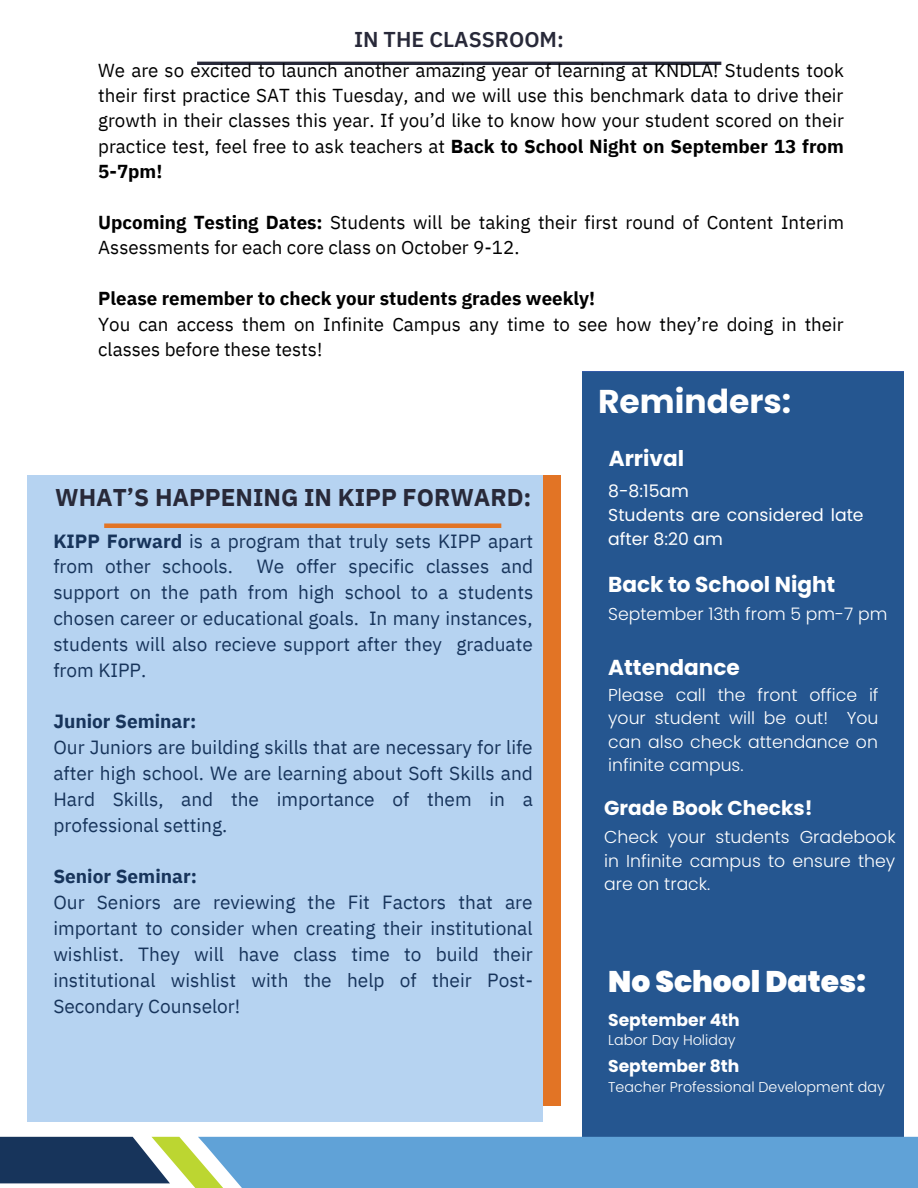
<style>
.page{position:relative;width:918px;height:1188px;background:#fff}
.page>*{position:absolute;margin:0;border:0;box-sizing:border-box;transform-origin:0 0}
.t1{font:700 33px "Poppins";color:#fff}
.t2{font:900 29.85px "Poppins";color:#fff}
.t3{font:700 24.15px "IBM Plex Sans Thai";color:#282939}
.t4{font:700 21.6px "Poppins";color:#fff}
.t5{font:600 21.45px "IBM Plex Sans Thai";color:#282939}
.t6{font:700 20.1px "Poppins";color:#fff}
.t7{font:19.05px/25.8px "IBM Plex Sans Thai";color:#17345b;text-align:justify}
.t8{font:700 19.05px "IBM Plex Sans Thai";color:#17345b}
.t9{font:18.75px/25.3px "IBM Plex Sans Thai";color:#000}
.t10{font:700 18.75px "IBM Plex Sans Thai";color:#000}
.t11{font:300 17.25px/23.7px "Poppins";color:#fff;text-align:justify}
.t12{font:17.25px/23.7px "Poppins";color:#fff}
.t13{font:700 17.1px "Poppins";color:#fff}
.t14{font:300 14.25px "Poppins";color:#fff}
.s1{font-weight:700}
</style>
<div class="page">
<div style="left:582px;top:373px;width:322px;height:802px;background:#255690"></div>
<div style="left:352px;top:476px;width:209px;height:630px;background:#e27425"></div>
<div style="left:27px;top:476px;width:516px;height:646px;background:#b6d3f1"></div>
<hr style="left:197px;top:62px;width:524px;height:3px;background:#282939">
<div style="left:104px;top:523px;width:397px;height:5px;background:#e27425"></div>
<svg style="left:0;top:1137px;width:918px;height:51px;background:#6198c1"></svg>
<p class="t5" style="left:354px;top:27px;width:211px">IN THE CLASSROOM:</p>
<p class="t9" style="left:98px;top:58px;width:747px;text-align:justify">We are so excited to launch another amazing year of learning at KNDLA! Students took their first practice SAT this Tuesday, and we will use this benchmark data to drive their growth in their classes this year. If you’d like to know how your student scored on their practice test, feel free to ask teachers at <span class="s1">Back to School Night on September 13 from 5-7pm!</span></p>
<p class="t9" style="left:98px;top:210px;width:747px"><span class="s1">Upcoming Testing Dates:</span> Students will be taking their first round of Content Interim<br>Assessments for each core class on October 9-12.</p>
<p class="t10" style="left:98px;top:288px;width:499px">Please remember to check your students grades weekly!</p>
<p class="t9" style="left:98px;top:311px;width:747px">You can access them on Infinite Campus any time to see how they’re doing in their classes before these tests!</p>
<p class="t3" style="left:55px;top:483px;width:478px">WHAT’S HAPPENING IN KIPP FORWARD:</p>
<p class="t7" style="left:53px;top:528px;width:482px"><span class="s1">KIPP Forward</span> is a program that truly sets KIPP apart from other schools. We offer specific classes and support on the path from high school to a students chosen career or educational goals. In many instances, students will also recieve support after they graduate from KIPP.</p>
<p class="t8" style="left:53px;top:711px;width:145px">Junior Seminar:</p>
<p class="t7" style="left:53px;top:735px;width:481px">Our Juniors are building skills that are necessary for life after high school. We are learning about Soft Skills and Hard Skills, and the importance of them in a professional setting.</p>
<p class="t8" style="left:53px;top:866px;width:145px">Senior Seminar:</p>
<p class="t7" style="left:53px;top:890px;width:481px">Our Seniors are reviewing the Fit Factors that are important to consider when creating their institutional wishlist. They will have class time to build their institutional wishlist with the help of their Post-Secondary Counselor!</p>
<p class="t1" style="left:598px;top:378px;width:195px">Reminders:</p>
<p class="t4" style="left:609px;top:444px;width:77px">Arrival</p>
<p class="t12" style="left:608px;top:480px;width:82px">8-8:15am</p>
<p class="t12" style="left:608px;top:503px;width:257px">Students are considered late after 8:20 am</p>
<p class="t4" style="left:608px;top:570px;width:229px">Back to School Night</p>
<p class="t11" style="left:608px;top:602px;width:281px">September 13th from 5 pm-7 pm</p>
<p class="t4" style="left:608px;top:652px;width:133px">Attendance</p>
<p class="t11" style="left:608px;top:683px;width:272px">Please call the front office if your student will be out! You can also check attendance on infinite campus.</p>
<p class="t6" style="left:604px;top:794px;width:210px">Grade Book Checks!</p>
<p class="t11" style="left:604px;top:825px;width:293px">Check your students Gradebook in Infinite campus to ensure they are on track.</p>
<p class="t2" style="left:608px;top:960px;width:259px">No School Dates:</p>
<p class="t13" style="left:608px;top:1008px;width:133px">September 4th</p>
<p class="t13" style="left:608px;top:1054px;width:133px">September 8th</p>
<p class="t14" style="left:608px;top:1030px;width:129px">Labor Day Holiday</p>
<p class="t14" style="left:608px;top:1077px;width:278px">Teacher Professional Development day</p>
</div>
